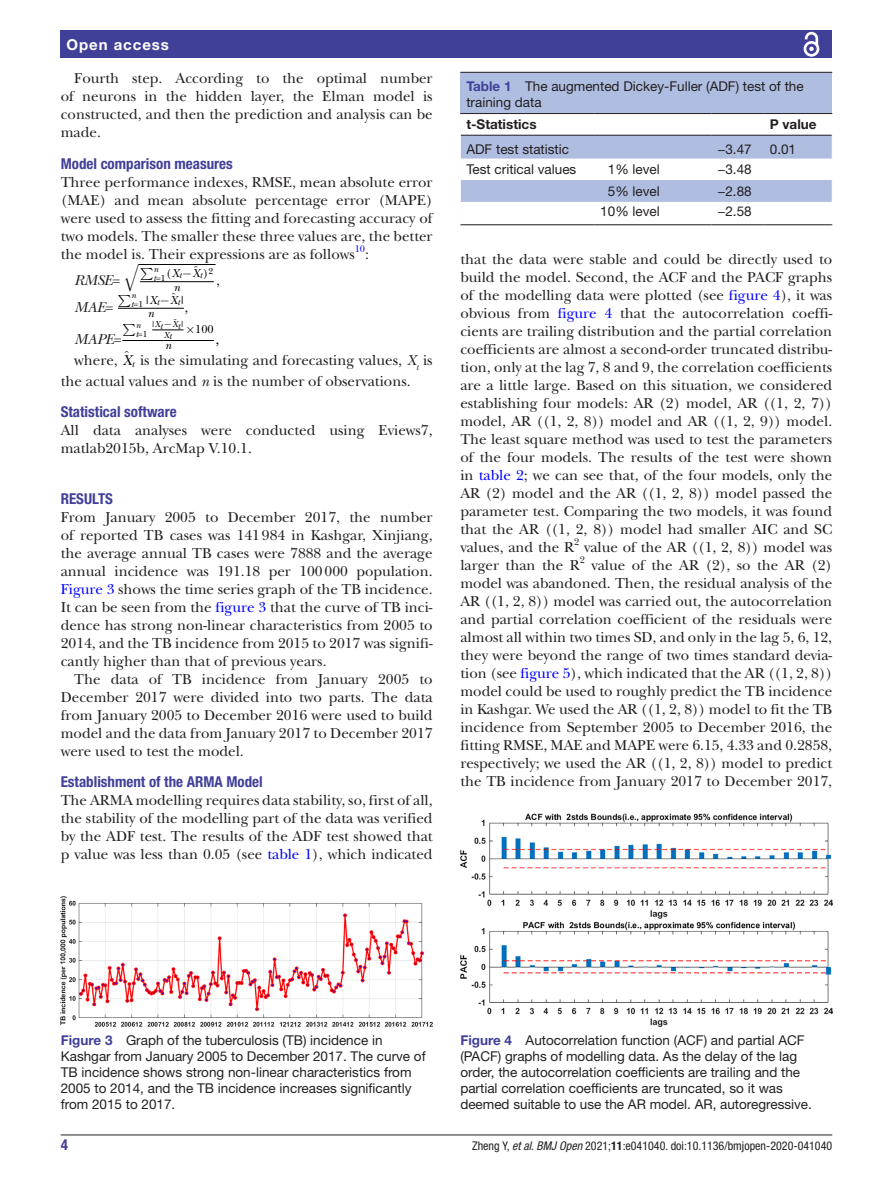
<style>
.page{position:relative;width:893px;height:1191px;background:#fff}
.page>*{position:absolute;margin:0;border:0;box-sizing:border-box;transform-origin:0 0}
.t1{font:15px/18px "New Baskerville";color:#231f20;text-align:justify}
.t2{font:700 condensed 15px "Helvetica Neue LT Std";color:#414099}
.t3{font:italic 15px "New Baskerville";color:#231f20}
.t4{font:700 15px "Helvetica Neue LT Std";letter-spacing:.065em;color:#fff}
.t5{font:15px "CMEX10";color:#000}
.t6{font:15px "New Baskerville";color:#000}
.t7{font:13.5px/16.2px "Helvetica Neue LT Std";color:#231f20}
.t8{font:700 13.5px "Helvetica Neue LT Std";color:#231f20}
.t9{font:condensed 12px "Helvetica Neue LT Std";color:#231f20}
.t10{font:12px "CMEX8";color:#000}
.t11{font:12px "New Baskerville";color:#000}
.t12{font:italic 12px "New Baskerville";color:#000}
.t13{font:9.9px "New Baskerville";color:#00f}
.t14{font:9.9px "New Baskerville";color:#231f20}
.t15{font:italic 9px/10.5px "New Baskerville";color:#000;text-align:center}
.t16{font:9px "New Baskerville";color:#000}
.s1{font-style:normal}
.s2{font-style:italic}
.s3{font-family:"CMSY6";font-style:normal}
.s4{font-family:"CMSY8"}
.s5{font-style:italic;color:#000}
.s6{color:#00f}
.s7{font-weight:700;color:#414099}
.s8{font-weight:700}
</style>
<div class="page">
<hr style="left:61px;top:1134px;width:771px;height:1px;background:#231f20">
<div style="left:61px;top:31px;width:771px;height:27px;background:#414099"></div>
<svg style="left:803px;top:31px;width:17px;height:26px"></svg>
<hr style="left:138px;top:264px;width:78px;height:1px;background:#000">
<hr style="left:140px;top:281px;width:74px;height:1px;background:#000">
<hr style="left:118px;top:308px;width:66px;height:1px;background:#000">
<hr style="left:152px;top:330px;width:32px;height:1px;background:#000">
<hr style="left:122px;top:340px;width:92px;height:1px;background:#000">
<img style="left:61px;top:896px;width:372px;height:130px">
<div style="left:460px;top:73px;width:372px;height:152px;background:#afbde1"></div>
<hr style="left:460px;top:72px;width:372px;height:1px;background:#231f20">
<hr style="left:460px;top:113px;width:134px;height:1px;background:#231f20">
<hr style="left:594px;top:113px;width:117px;height:1px;background:#231f20">
<hr style="left:711px;top:113px;width:53px;height:1px;background:#231f20">
<hr style="left:764px;top:113px;width:68px;height:1px;background:#231f20">
<svg style="left:460px;top:114px;width:373px;height:111px"></svg>
<img style="left:460px;top:814px;width:372px;height:212px">
<p class="t4" style="left:66px;top:35px;width:104px">Open access</p>
<p class="t1" style="left:61px;top:69px;width:373px;text-indent:14px">Fourth step. According to the optimal number of neurons in the hidden layer, the Elman model is constructed, and then the prediction and analysis can be made.</p>
<p class="t2" style="left:61px;top:154px;width:174px">Model comparison measures</p>
<p class="t1" style="left:61px;top:173px;width:373px">Three performance indexes, RMSE, mean absolute error (MAE) and mean absolute percentage error (MAPE) were used to assess the fitting and forecasting accuracy of two models. The smaller these three values are, the better the model is. Their expressions are as follows</p>
<p class="t13" style="left:355px;top:243px;width:12px">10</p>
<p class="t1" style="left:365px;top:245px;width:5px">:</p>
<p class="t3" style="left:74px;top:272px;width:48px">RMSE<span class="s1">=</span></p>
<p class="t5" style="left:123px;top:251px;width:37px">√<sub>∑</sub><sub>n</sub></p>
<p class="t15" style="left:154px;top:270px;width:61px">t<span class="s1">=1</span><sup>(</sup><sup>X</sup>t<sup>−</sup><sup>X</sup><sup>ˆ</sup>t<sup>)</sup><sup>2</sup></p>
<p class="t12" style="left:174px;top:280px;width:8px">n</p>
<p class="t1" style="left:216px;top:272px;width:5px">,</p>
<p class="t15" style="left:131px;top:297px;width:54px">t<span class="s1">=1</span> <sup>|</sup><sup>X</sup>t<sup>−</sup><sup>X</sup><sup>ˆ</sup>t<sup>|</sup></p>
<p class="t12" style="left:147px;top:306px;width:8px">n</p>
<p class="t1" style="left:185px;top:298px;width:5px">,</p>
<p class="t10" style="left:118px;top:283px;width:20px">∑<sub>n</sub></p>
<p class="t3" style="left:74px;top:298px;width:40px">MAE<span class="s1">=</span></p>
<p class="t16" style="left:136px;top:328px;width:13px"><span class="s2">t</span>=1</p>
<p class="t15" style="left:152px;top:320px;width:33px"><span class="s1">|</span>Xt<span class="s3">−</span>X<sup>ˆ</sup>t<span class="s1">|<br></span>Xt</p>
<p class="t11" style="left:185px;top:322px;width:30px"><span class="s4">×</span>100</p>
<p class="t12" style="left:165px;top:338px;width:8px">n</p>
<p class="t6" style="left:216px;top:331px;width:5px">,</p>
<p class="t1" style="left:74px;top:351px;width:360px">where, <span class="s5">X</span><sup>ˆ</sup><sub>t</sub> is the simulating and forecasting values, <span class="s2">X</span><sub>t</sub> is</p>
<p class="t1" style="left:61px;top:372px;width:351px">the actual values and <span class="s2">n</span> is the number of observations.</p>
<p class="t2" style="left:61px;top:403px;width:117px">Statistical software</p>
<p class="t1" style="left:61px;top:421px;width:373px">All data analyses were conducted using Eviews7, matlab2015b, ArcMap V.10.1.</p>
<p class="t2" style="left:61px;top:489px;width:54px">RESULTS</p>
<p class="t1" style="left:61px;top:508px;width:373px">From January 2005 to December 2017, the number of reported TB cases was 141984 in Kashgar, Xinjiang, the average annual TB cases were 7888 and the average annual incidence was 191.18 per 100000 population.<br><span class="s6">Figure 3</span> shows the time series graph of the TB incidence.<br>It can be seen from the <span class="s6">figure 3</span> that the curve of TB inci&shy;dence has strong non-linear characteristics from 2005 to 2014, and the TB incidence from 2015 to 2017 was signifi&shy;cantly higher than that of previous years.</p>
<p class="t1" style="left:61px;top:670px;width:373px;text-indent:13px">The data of TB incidence from January 2005 to December 2017 were divided into two parts. The data from January 2005 to December 2016 were used to build model and the data from January 2017 to December 2017 were used to test the model.</p>
<p class="t2" style="left:61px;top:773px;width:204px">Establishment of the ARMA Model</p>
<p class="t1" style="left:61px;top:791px;width:373px">The ARMA modelling requires data stability, so, first of all, the stability of the modelling part of the data was verified by the ADF test. The results of the ADF test showed that p value was less than 0.05 (see <span class="s6">table 1</span>), which indicated</p>
<p class="t10" style="left:122px;top:313px;width:20px">∑<sub>n</sub></p>
<p class="t3" style="left:74px;top:331px;width:49px">MAPE<span class="s1">=</span></p>
<p class="t7" style="left:466px;top:77px;width:339px"><span class="s7">Table 1</span> The augmented Dickey-Fuller (ADF) test of the training data</p>
<p class="t8" style="left:466px;top:116px;width:72px">t-Statistics</p>
<p class="t8" style="left:770px;top:116px;width:48px">P value</p>
<p class="t7" style="left:466px;top:141px;width:104px">ADF test statistic</p>
<p class="t7" style="left:717px;top:141px;width:36px">−3.47</p>
<p class="t7" style="left:770px;top:141px;width:28px">0.01</p>
<p class="t7" style="left:466px;top:161px;width:111px">Test critical values</p>
<p class="t7" style="left:608px;top:161px;width:54px">1% level</p>
<p class="t7" style="left:717px;top:161px;width:36px">−3.48</p>
<p class="t7" style="left:608px;top:182px;width:54px">5% level</p>
<p class="t7" style="left:717px;top:182px;width:36px">−2.88</p>
<p class="t7" style="left:600px;top:203px;width:61px">10% level</p>
<p class="t7" style="left:717px;top:203px;width:36px">−2.58</p>
<p class="t1" style="left:460px;top:250px;width:373px">that the data were stable and could be directly used to build the model. Second, the ACF and the PACF graphs of the modelling data were plotted (see <span class="s6">figure 4</span>), it was obvious from <span class="s6">figure 4</span> that the autocorrelation coeffi&shy;cients are trailing distribution and the partial correlation coefficients are almost a second-order truncated distribu&shy;tion, only at the lag 7, 8 and 9, the correlation coefficients are a little large. Based on this situation, we considered establishing four models: AR (2) model, AR ((1, 2, 7)) model, AR ((1, 2, 8)) model and AR ((1, 2, 9)) model.<br>The least square method was used to test the parameters of the four models. The results of the test were shown in <span class="s6">table 2</span>; we can see that, of the four models, only the AR (2) model and the AR ((1, 2, 8)) model passed the parameter test. Comparing the two models, it was found that the AR ((1, 2, 8)) model had smaller AIC and SC values, and the R</p>
<p class="t14" style="left:574px;top:536px;width:7px">2</p>
<p class="t1" style="left:584px;top:538px;width:250px">value of the AR ((1, 2, 8)) model was</p>
<p class="t1" style="left:460px;top:556px;width:121px">larger than the R</p>
<p class="t14" style="left:580px;top:554px;width:7px">2</p>
<p class="t1" style="left:460px;top:556px;width:373px;text-indent:131px">value of the AR (2), so the AR (2) model was abandoned. Then, the residual analysis of the AR ((1, 2, 8)) model was carried out, the autocorrelation and partial correlation coefficient of the residuals were almost all within two times SD, and only in the lag 5, 6, 12, they were beyond the range of two times standard devia&shy;tion (see <span class="s6">figure 5</span>), which indicated that the AR ((1, 2, 8)) model could be used to roughly predict the TB incidence in Kashgar. We used the AR ((1, 2, 8)) model to fit the TB incidence from September 2005 to December 2016, the fitting RMSE, MAE and MAPE were 6.15, 4.33 and 0.2858, respectively; we used the AR ((1, 2, 8)) model to predict the TB incidence from January 2017 to December 2017,</p>
<p class="t7" style="left:61px;top:1031px;width:366px"><span class="s7">Figure 3</span> Graph of the tuberculosis (TB) incidence in Kashgar from January 2005 to December 2017. The curve of TB incidence shows strong non-linear characteristics from 2005 to 2014, and the TB incidence increases significantly from 2015 to 2017.</p>
<p class="t7" style="left:460px;top:1031px;width:353px"><span class="s7">Figure 4</span> Autocorrelation function (ACF) and partial ACF (PACF) graphs of modelling data. As the delay of the lag order, the autocorrelation coefficients are trailing and the partial correlation coefficients are truncated, so it was deemed suitable to use the AR model. AR, autoregressive.</p>
<p class="t2" style="left:61px;top:1135px;width:9px">4</p>
<p class="t9" style="left:472px;top:1138px;width:362px">Zheng Y, <span class="s2">et al</span>. <span class="s2">BMJ Open</span> 2021;<span class="s8">11</span>:e041040. doi:10.1136/bmjopen-2020-041040</p>
</div>
